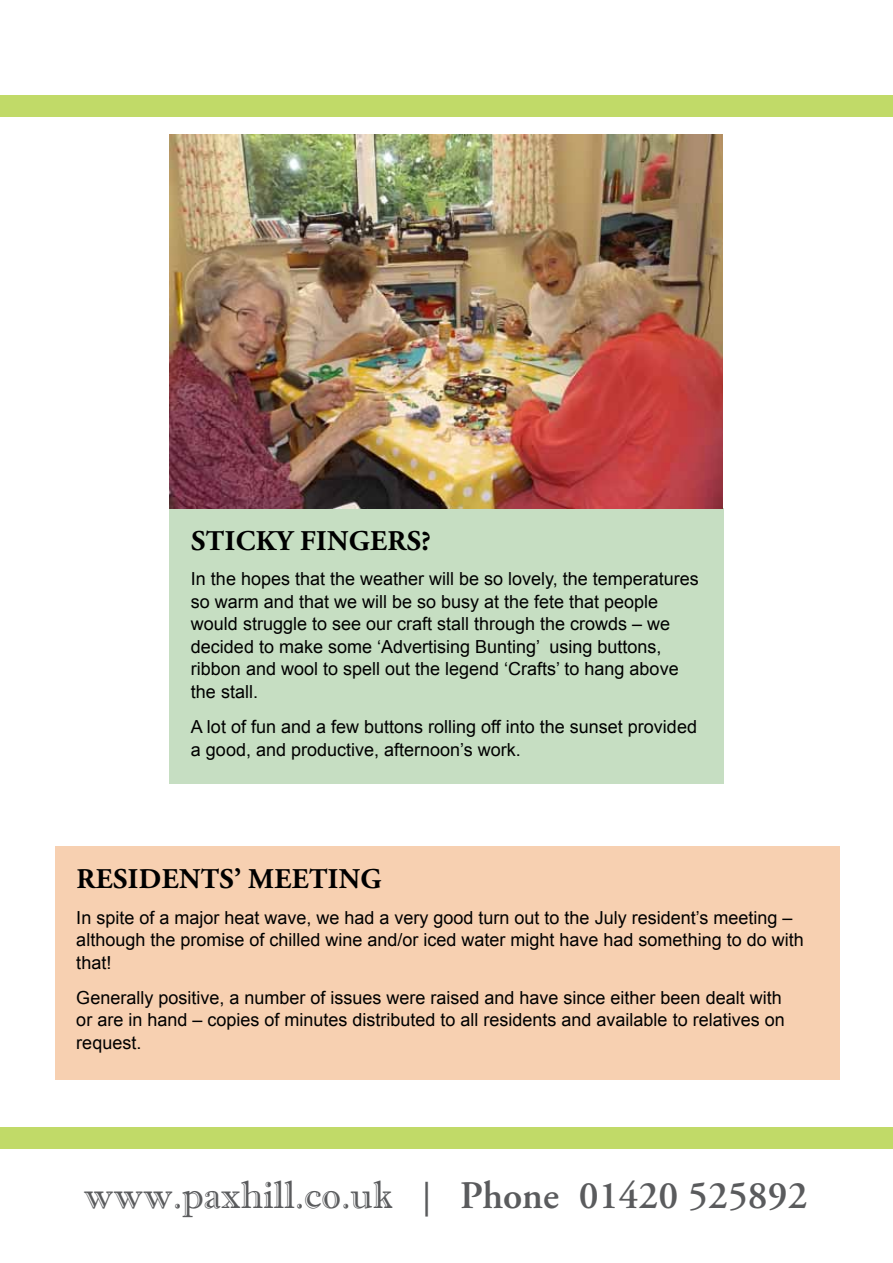
<style>
.page{position:relative;width:893px;height:1263px;background:#fff}
.page>*{position:absolute;margin:0;border:0;box-sizing:border-box;transform-origin:0 0}
.t1{font:39px "Imprint MT Shadow";color:#5a5b5d}
.t2{font:700 28.5px "Adobe Garamond Pro";letter-spacing:.015em;color:#000}
.t3{font:18px/22.5px "Arial";color:#000}
.s1{font-family:"Adobe Garamond";font-weight:600}
</style>
<div class="page">
<div style="left:0;top:1127px;width:893px;height:21px;background:#c1da68"></div>
<div style="left:0;top:96px;width:893px;height:21px;background:#c1da68"></div>
<div style="left:170px;top:508px;width:554px;height:275px;background:#c6dec2"></div>
<img style="left:170px;top:134px;width:553px;height:374px">
<div style="left:55px;top:846px;width:785px;height:234px;background:#f7d0b1"></div>
<h2 class="t2" style="left:191px;top:524px;width:241px">STICKY FINGERS?</h2>
<p class="t3" style="left:191px;top:568px;width:509px">In the hopes that the weather will be so lovely, the temperatures so warm and that we will be so busy at the fete that people would struggle to see our craft stall through the crowds – we decided to make some ‘Advertising Bunting’ using buttons, ribbon and wool to spell out the legend ‘Crafts’ to hang above the stall.</p>
<p class="t3" style="left:191px;top:716px;width:507px">A lot of fun and a few buttons rolling off into the sunset provided a good, and productive, afternoon’s work.</p>
<h2 class="t2" style="left:77px;top:863px;width:307px">RESIDENTS’ MEETING</h2>
<p class="t3" style="left:76px;top:906px;width:729px">In spite of a major heat wave, we had a very good turn out to the July resident’s meeting – although the promise of chilled wine and/or iced water might have had something to do with that!</p>
<p class="t3" style="left:76px;top:986px;width:710px">Generally positive, a number of issues were raised and have since either been dealt with or are in hand – copies of minutes distributed to all residents and available to relatives on request.</p>
<h1 class="t1" style="left:84px;top:1172px;width:725px">www.paxhill.co.uk | <span class="s1">Phone 01420 525892</span></h1>
</div>
